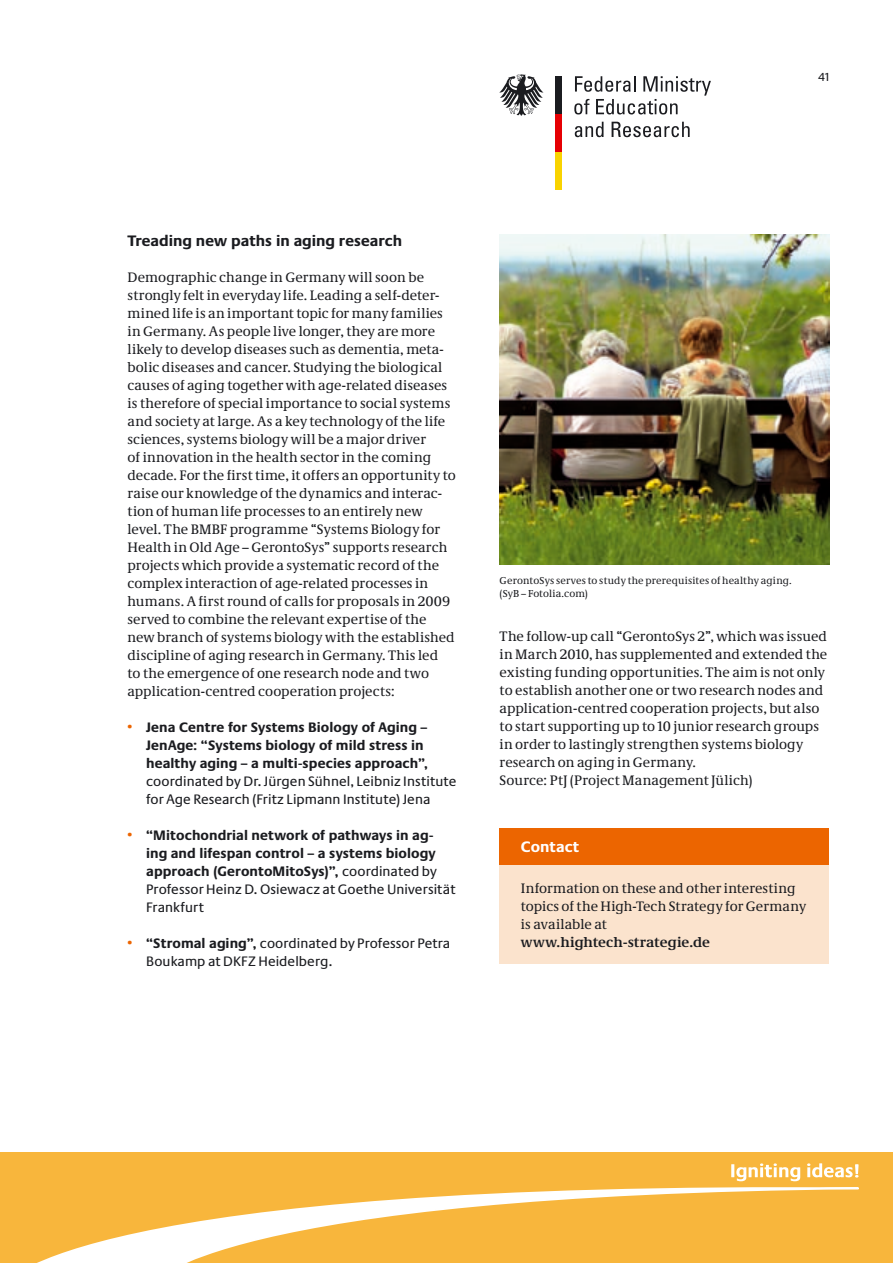
<style>
.page{position:relative;width:893px;height:1263px;background:#fff}
.page>*{position:absolute;margin:0;border:0;box-sizing:border-box;transform-origin:0 0}
.t1{font:700 15.75px "Neue Praxis";color:#1b1c20}
.t2{font:700 15.75px "Neue Praxis";letter-spacing:.005em;color:#fff}
.t3{font:14.25px/18px "Neue Demos";letter-spacing:.005em;color:#1b1c20}
.t4{font:700 14.25px/18px "Neue Praxis";letter-spacing:.005em;color:#1b1c20}
.t5{font:14.25px/18px "Neue Praxis";letter-spacing:.005em;color:#1b1c20}
.t6{font:700 14.25px "Neue Demos";letter-spacing:.01em;color:#1b1c20}
.t7{font:12px "Neue Praxis";color:#1b1c20}
.t8{font:10.5px/13.5px "Neue Demos";letter-spacing:.015em;color:#1b1c20}
.s1{color:#ec6500}
.s2{font-weight:400}
.s3{font-weight:700;color:#ec6500}
.s4{font-weight:700}
</style>
<div class="page">
<img style="left:500px;top:234px;width:329px;height:330px">
<div style="left:0;top:1152px;width:893px;height:111px;background:#f8b63c"></div>
<svg style="left:37px;top:1181px;width:822px;height:82px"></svg>
<svg style="left:731px;top:1163px;width:69px;height:18px"></svg>
<svg style="left:807px;top:1163px;width:51px;height:14px"></svg>
<div style="left:0;top:1152px;width:270px;height:45px;background:#f8b63c"></div>
<div style="left:500px;top:849px;width:329px;height:114px;background:#fbe3cd"></div>
<div style="left:500px;top:828px;width:329px;height:36px;background:#ec6500"></div>
<div style="left:555px;top:114px;width:7px;height:38px;background:#e60004"></div>
<div style="left:555px;top:152px;width:7px;height:38px;background:#f9d300"></div>
<div style="left:555px;top:76px;width:7px;height:38px;background:#1b1c20"></div>
<svg style="left:499px;top:74px;width:44px;height:42px"></svg>
<svg style="left:575px;top:122px;width:28px;height:15px"></svg>
<svg style="left:612px;top:122px;width:78px;height:15px"></svg>
<svg style="left:574px;top:76px;width:137px;height:38px"></svg>
<p class="t7" style="left:818px;top:70px;width:12px">41</p>
<p class="t1" style="left:128px;top:231px;width:276px">Treading new paths in aging research</p>
<p class="t3" style="left:128px;top:268px;width:330px">Demographic change in Germany will soon be strongly felt in everyday life. Leading a self-deter&shy;mined life is an important topic for many families in Germany. As people live longer, they are more likely to develop diseases such as dementia, meta&shy;bolic diseases and cancer. Studying the biological causes of aging together with age-related diseases is therefore of special importance to social systems and society at large. As a key technology of the life sciences, systems biology will be a major driver<br>of innovation in the health sector in the coming decade. For the first time, it offers an opportunity to raise our knowledge of the dynamics and interac&shy;tion of human life processes to an entirely new level. The BMBF programme “Systems Biology for Health in Old Age – GerontoSys” supports research projects which provide a systematic record of the complex interaction of age-related processes in humans. A first round of calls for proposals in 2009 served to combine the relevant expertise of the new branch of systems biology with the established discipline of aging research in Germany. This led<br>to the emergence of one research node and two application-centred cooperation projects:</p>
<p class="t4" style="left:146px;top:718px;width:283px;text-indent:-19px"><span class="s1">•</span> Jena Centre for Systems Biology of Aging –<br>JenAge: “Systems biology of mild stress in healthy aging – a multi-species approach”,</p>
<p class="t5" style="left:146px;top:772px;width:312px">coordinated by Dr. Jürgen Sühnel, Leibniz Institute for Age Research (Fritz Lipmann Institute) Jena</p>
<p class="t4" style="left:146px;top:826px;width:311px;text-indent:-19px"><span class="s1">•</span> “Mitochondrial network of pathways in ag&shy;ing and lifespan control – a systems biology approach (GerontoMitoSys)”, <span class="s2">coordinated by Professor Heinz D. Osiewacz at Goethe Universität Frankfurt</span></p>
<p class="t5" style="left:146px;top:934px;width:306px;text-indent:-19px"><span class="s3">•</span> <span class="s4">“Stromal aging”,</span> coordinated by Professor Petra<br>Boukamp at DKFZ Heidelberg.</p>
<p class="t8" style="left:500px;top:573px;width:294px">GerontoSys serves to study the prerequisites of healthy aging. (SyB – Fotolia.com)</p>
<p class="t3" style="left:500px;top:627px;width:329px">The follow-up call “GerontoSys 2”, which was issued in March 2010, has supplemented and extended the existing funding opportunities. The aim is not only to establish another one or two research nodes and application-centred cooperation projects, but also to start supporting up to 10 junior research groups in order to lastingly strengthen systems biology research on aging in Germany.<br>Source: PtJ (Project Management Jülich)</p>
<p class="t2" style="left:521px;top:837px;width:60px">Contact</p>
<p class="t3" style="left:521px;top:879px;width:287px">Information on these and other interesting topics of the High-Tech Strategy for Germany is available at</p>
<p class="t6" style="left:521px;top:934px;width:190px">www.hightech-strategie.de</p>
</div>
